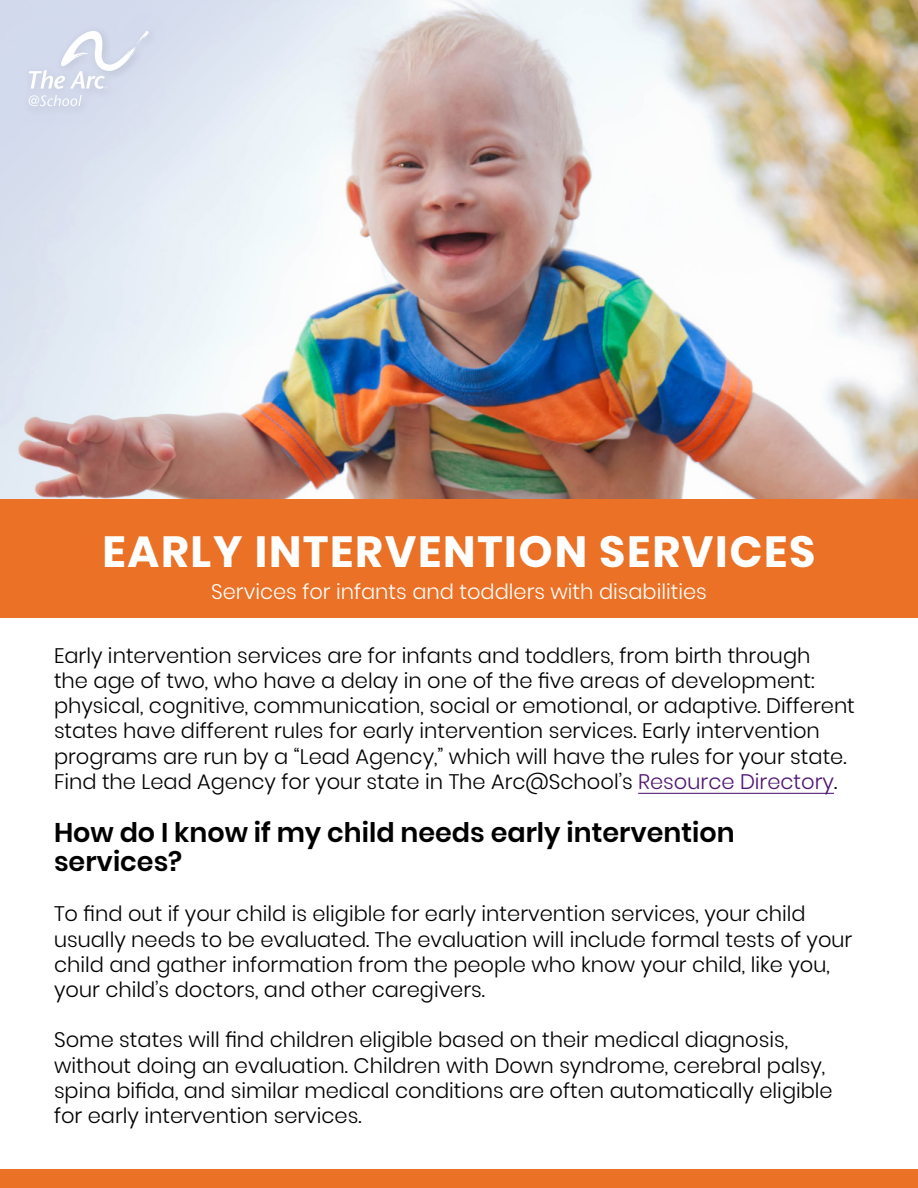
<style>
.page{position:relative;width:918px;height:1188px;background:#fff}
.page>*{position:absolute;margin:0;border:0;box-sizing:border-box;transform-origin:0 0}
.t1{font:700 43.5px "Poppins";letter-spacing:.04em;color:#fff}
.t2{font:600 27px/28.8px "Poppins";color:#000}
.t3{font:300 21px/25.2px "Poppins";color:#000}
.t4{font:300 21px "Poppins";color:#fff}
.s1{color:#501570}
</style>
<div class="page">
<div style="left:0;top:1169px;width:918px;height:19px;background:#ea7125"></div>
<img style="left:0;top:0;width:918px;height:500px">
<div style="left:10px;top:12px;width:157px;height:113px;background:#d3daed"></div>
<svg style="left:29px;top:31px;width:120px;height:58px"></svg>
<svg style="left:29px;top:95px;width:53px;height:11px"></svg>
<div style="left:0;top:500px;width:918px;height:118px;background:#ea7125"></div>
<hr style="left:638px;top:793px;width:196px;height:1px;background:#501570">
<h1 class="t1" style="left:103px;top:527px;width:714px">EARLY INTERVENTION SERVICES</h1>
<p class="t4" style="left:211px;top:579px;width:497px">Services for infants and toddlers with disabilities</p>
<p class="t3" style="left:54px;top:643px;width:802px">Early intervention services are for infants and toddlers, from birth through<br>the age of two, who have a delay in one of the five areas of development: physical, cognitive, communication, social or emotional, or adaptive. Different states have different rules for early intervention services. Early intervention programs are run by a “Lead Agency,” which will have the rules for your state.<br>Find the Lead Agency for your state in The Arc@School’s <span class="s1">Resource Directory</span>.</p>
<p class="t2" style="left:54px;top:819px;width:682px">How do I know if my child needs early intervention services?</p>
<p class="t3" style="left:54px;top:902px;width:800px">To find out if your child is eligible for early intervention services, your child usually needs to be evaluated. The evaluation will include formal tests of your child and gather information from the people who know your child, like you, your child’s doctors, and other caregivers.</p>
<p class="t3" style="left:54px;top:1028px;width:780px">Some states will find children eligible based on their medical diagnosis, without doing an evaluation. Children with Down syndrome, cerebral palsy, spina bifida, and similar medical conditions are often automatically eligible for early intervention services.</p>
</div>
